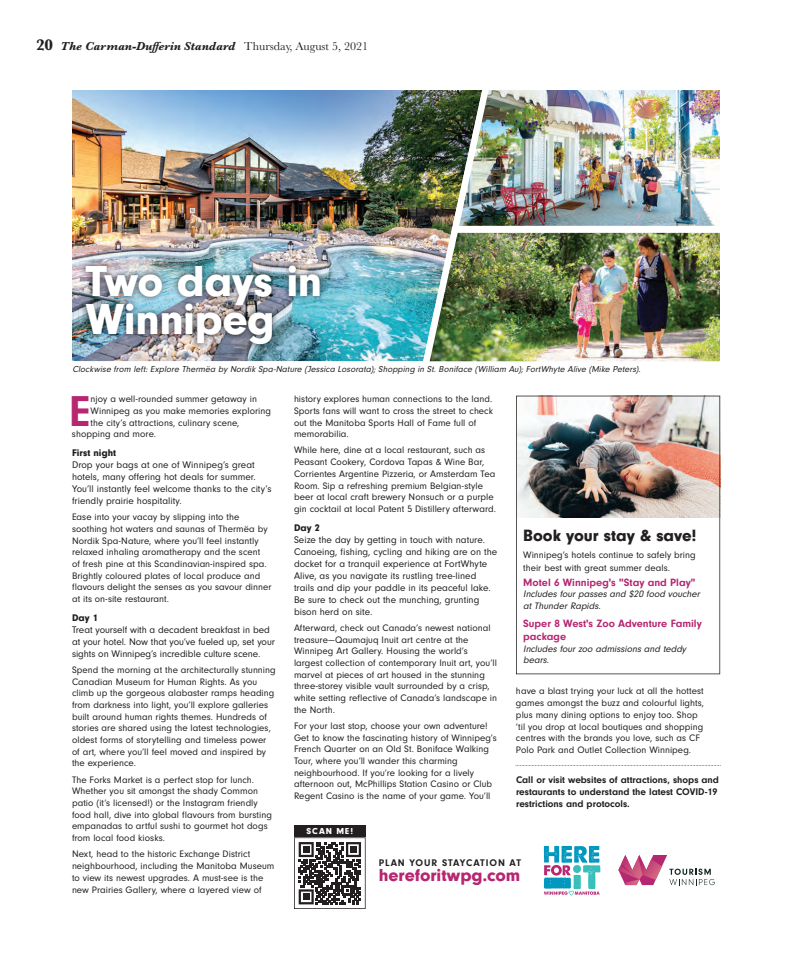
<style>
.page{position:relative;width:792px;height:972px;background:#fff}
.page>*{position:absolute;margin:0;border:0;box-sizing:border-box;transform-origin:0 0}
.t1{font:900 44.9px/38.3px "Neuzeit Gro";letter-spacing:-.01em;color:#fff}
.t2{font:700 44.8px "Neuzeit Gro";color:#b62671}
.t3{font:900 18px "Neuzeit Gro";color:#b62671}
.t4{font:900 17px "Neuzeit Gro";color:#231f20}
.t5{font:italic 700 12px "Baskerville";color:#231f20}
.t6{font:700 11px/13.2px "Neuzeit Gro";color:#b62671}
.t7{font:10px/12px "Neuzeit Gro";color:#231f20}
.t8{font:700 10px/12px "Neuzeit Gro";color:#231f20}
.t9{font:700 10px "Neuzeit Gro";letter-spacing:.09em;color:#231f20}
.t10{font:9.8px/11.7px "Neuzeit Gro";color:#231f20}
.t11{font:italic 9.8px/11.7px "Neuzeit Gro";color:#231f20}
.t12{font:italic 9px "Neuzeit Gro";letter-spacing:.015em;color:#231f20}
.t13{font:900 9px "Neuzeit Gro";letter-spacing:.11em;color:#fff}
.s1{font-style:normal;font-size:16px}
.s2{font-weight:400;font-style:normal}
.s3{font-weight:900}
</style>
<div class="page">
<img style="left:482px;top:233px;width:238px;height:128px">
<img style="left:72px;top:90px;width:410px;height:271px">
<img style="left:79px;top:259px;width:247px;height:91px">
<img style="left:459px;top:90px;width:261px;height:136px">
<img style="left:516px;top:396px;width:204px;height:278px">
<svg style="left:294px;top:837px;width:72px;height:72px"></svg>
<div style="left:294px;top:825px;width:72px;height:12px;background:#231f20"></div>
<svg style="left:618px;top:855px;width:97px;height:30px"></svg>
<svg style="left:544px;top:846px;width:57px;height:49px"></svg>
<svg style="left:516px;top:765px;width:205px;height:1px"></svg>
<p class="t5" style="left:36px;top:42px;width:334px"><span class="s1">20</span> The Carman-Dufferin Standard <span class="s2">Thursday, August 5, 2021</span></p>
<p class="t1" style="left:86px;top:266px;width:238px">Two days in<br>Winnipeg</p>
<p class="t12" style="left:72px;top:366px;width:571px">Clockwise from left: Explore Thermëa by Nordik Spa-Nature (Jessica Losorata); Shopping in St. Boniface (William Au); FortWhyte Alive (Mike Peters).</p>
<p class="t10" style="left:294px;top:394px;width:201px">history explores human connections to the land.<br>Sports fans will want to cross the street to check out the Manitoba Sports Hall of Fame full of memorabilia.</p>
<p class="t10" style="left:294px;top:445px;width:203px">While here, dine at a local restaurant, such as Peasant Cookery, Cordova Tapas &amp; Wine Bar, Corrientes Argentine Pizzeria, or Amsterdam Tea Room. Sip a refreshing premium Belgian-style beer at local craft brewery Nonsuch or a purple gin cocktail at local Patent 5 Distillery afterward.</p>
<p class="t7" style="left:294px;top:522px;width:205px"><span class="s3">Day 2<br></span>Seize the day by getting in touch with nature.<br>Canoeing, fishing, cycling and hiking are on the docket for a tranquil experience at FortWhyte Alive, as you navigate its rustling tree-lined trails and dip your paddle in its peaceful lake.<br>Be sure to check out the munching, grunting bison herd on site.</p>
<p class="t10" style="left:294px;top:623px;width:205px">Afterward, check out Canada’s newest national treasure—Qaumajuq Inuit art centre at the Winnipeg Art Gallery. Housing the world’s largest collection of contemporary Inuit art, you’ll marvel at pieces of art housed in the stunning three-storey visible vault surrounded by a crisp, white setting reflective of Canada’s landscape in the North.</p>
<p class="t10" style="left:294px;top:721px;width:204px">For your last stop, choose your own adventure!<br>Get to know the fascinating history of Winnipeg’s French Quarter on an Old St. Boniface Walking Tour, where you’ll wander this charming neighbourhood. If you’re looking for a lively afternoon out, McPhillips Station Casino or Club Regent Casino is the name of your game. You’ll</p>
<p class="t2" style="left:70px;top:395px;width:22px">E</p>
<p class="t10" style="left:91px;top:394px;width:168px">njoy a well-rounded summer getaway in</p>
<p class="t10" style="left:91px;top:406px;width:182px">Winnipeg as you make memories exploring</p>
<p class="t10" style="left:91px;top:418px;width:150px">the city’s attractions, culinary scene,</p>
<p class="t10" style="left:72px;top:429px;width:86px">shopping and more.</p>
<p class="t7" style="left:72px;top:448px;width:201px"><span class="s3">First night<br></span>Drop your bags at one of Winnipeg’s great hotels, many offering hot deals for summer.<br>You’ll instantly feel welcome thanks to the city’s friendly prairie hospitality.</p>
<p class="t10" style="left:72px;top:512px;width:201px">Ease into your vacay by slipping into the soothing hot waters and saunas of Thermëa by Nordik Spa-Nature, where you’ll feel instantly relaxed inhaling aromatherapy and the scent<br>of fresh pine at this Scandinavian-inspired spa.<br>Brightly coloured plates of local produce and flavours delight the senses as you savour dinner at its on-site restaurant.</p>
<p class="t7" style="left:72px;top:612px;width:204px"><span class="s3">Day 1<br></span>Treat yourself with a decadent breakfast in bed at your hotel. Now that you’ve fueled up, set your sights on Winnipeg’s incredible culture scene.</p>
<p class="t10" style="left:72px;top:665px;width:205px">Spend the morning at the architecturally stunning Canadian Museum for Human Rights. As you climb up the gorgeous alabaster ramps heading from darkness into light, you’ll explore galleries built around human rights themes. Hundreds of stories are shared using the latest technologies, oldest forms of storytelling and timeless power of art, where you’ll feel moved and inspired by the experience.</p>
<p class="t10" style="left:72px;top:775px;width:201px">The Forks Market is a perfect stop for lunch.<br>Whether you sit amongst the shady Common patio (it’s licensed!) or the Instagram friendly food hall, dive into global flavours from bursting empanadas to artful sushi to gourmet hot dogs from local food kiosks.</p>
<p class="t10" style="left:72px;top:849px;width:204px">Next, head to the historic Exchange District neighbourhood, including the Manitoba Museum to view its newest upgrades. A must-see is the new Prairies Gallery, where a layered view of</p>
<p class="t4" style="left:523px;top:530px;width:175px">Book your stay &amp; save!</p>
<p class="t10" style="left:523px;top:549px;width:174px;line-height:13.2px">Winnipeg’s hotels continue to safely bring their best with great summer deals.</p>
<p class="t6" style="left:523px;top:576px;width:174px">Motel 6 Winnipeg's "Stay and Play"</p>
<p class="t11" style="left:523px;top:589px;width:180px">Includes four passes and $20 food voucher at Thunder Rapids.</p>
<p class="t6" style="left:523px;top:617px;width:180px">Super 8 West's Zoo Adventure Family package</p>
<p class="t11" style="left:523px;top:644px;width:165px">Includes four zoo admissions and teddy bears.</p>
<p class="t10" style="left:516px;top:686px;width:190px">have a blast trying your luck at all the hottest games amongst the buzz and colourful lights, plus many dining options to enjoy too. Shop ‘til you drop at local boutiques and shopping centres with the brands you love, such as CF Polo Park and Outlet Collection Winnipeg.</p>
<p class="t8" style="left:516px;top:775px;width:205px">Call or visit websites of attractions, shops and restaurants to understand the latest COVID-19 restrictions and protocols.</p>
<p class="t13" style="left:307px;top:828px;width:48px">SCAN ME!</p>
<p class="t9" style="left:379px;top:859px;width:144px">PLAN YOUR STAYCATION AT</p>
<p class="t3" style="left:379px;top:869px;width:143px">hereforitwpg.com</p>
</div>
